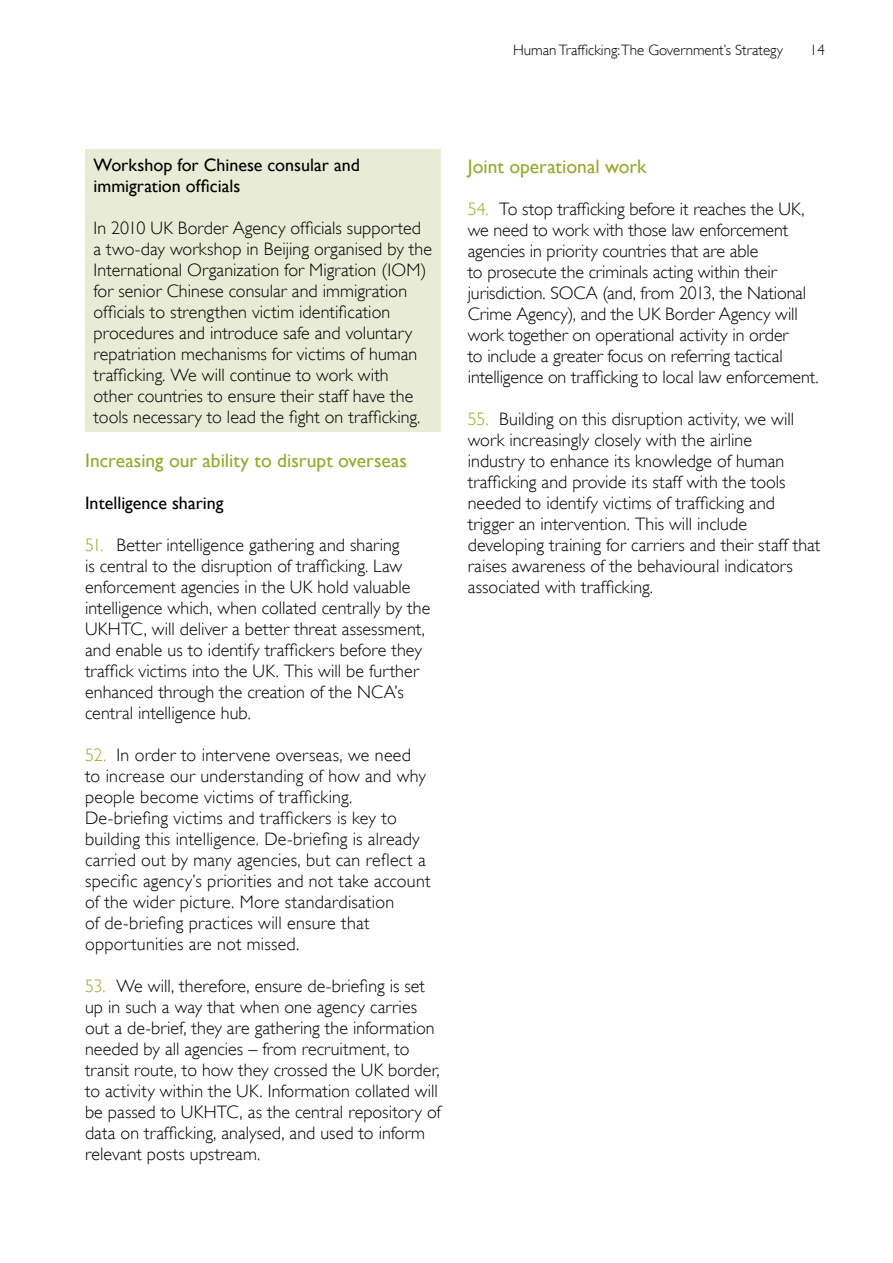
<style>
.page{position:relative;width:893px;height:1263px;background:#fff}
.page>*{position:absolute;margin:0;border:0;box-sizing:border-box;transform-origin:0 0}
._4__B_heading{font:19.5px "Gill Sans";color:#93aa2b}
._6a__Body_copy__numb{font:300 18px/21px "Gill Sans";letter-spacing:.005em;color:#000}
._6__Body_copy{font:300 18px/21px "Gill Sans";letter-spacing:.005em;color:#000}
._5__C_heading{font:18px/21px "Gill Sans";color:#000}
.t1{font:300 15px "Gill Sans";color:#000}
.s1{color:#93aa2b}
</style>
<div class="page">
<div style="left:85px;top:149px;width:356px;height:282px;background:#e8ecd6"></div>
<p class="t1" style="left:513px;top:42px;width:271px">Human Trafficking:The Government’s Strategy</p>
<p class="t1" style="left:810px;top:42px;width:16px">14</p>
<p class="_5__C_heading" style="left:94px;top:154px;width:268px">Workshop for Chinese consular and immigration officials</p>
<p class="_6__Body_copy" style="left:94px;top:217px;width:340px">In 2010 UK Border Agency officials supported a two-day workshop in Beijing organised by the International Organization for Migration (IOM) for senior Chinese consular and immigration officials to strengthen victim identification procedures and introduce safe and voluntary repatriation mechanisms for victims of human trafficking. We will continue to work with other countries to ensure their staff have the tools necessary to lead the fight on trafficking.</p>
<p class="_4__B_heading" style="left:85px;top:449px;width:324px">Increasing our ability to disrupt overseas</p>
<p class="_5__C_heading" style="left:85px;top:492px;width:140px">Intelligence sharing</p>
<p class="_6a__Body_copy__numb" style="left:85px;top:535px;width:347px"><span class="s1">51.</span> Better intelligence gathering and sharing<br>is central to the disruption of trafficking. Law enforcement agencies in the UK hold valuable intelligence which, when collated centrally by the UKHTC, will deliver a better threat assessment, and enable us to identify traffickers before they traffick victims into the UK. This will be further enhanced through the creation of the NCA’s central intelligence hub.</p>
<p class="_6a__Body_copy__numb" style="left:85px;top:745px;width:347px"><span class="s1">52.</span> In order to intervene overseas, we need to increase our understanding of how and why people become victims of trafficking.<br>De-briefing victims and traffickers is key to building this intelligence. De-briefing is already carried out by many agencies, but can reflect a specific agency’s priorities and not take account of the wider picture. More standardisation<br>of de-briefing practices will ensure that opportunities are not missed.</p>
<p class="_6a__Body_copy__numb" style="left:85px;top:976px;width:357px"><span class="s1">53.</span> We will, therefore, ensure de-briefing is set up in such a way that when one agency carries out a de-brief, they are gathering the information needed by all agencies – from recruitment, to transit route, to how they crossed the UK border, to activity within the UK. Information collated will be passed to UKHTC, as the central repository of data on trafficking, analysed, and used to inform relevant posts upstream.</p>
<p class="_4__B_heading" style="left:468px;top:155px;width:180px">Joint operational work</p>
<p class="_6a__Body_copy__numb" style="left:468px;top:199px;width:352px"><span class="s1">54.</span> To stop trafficking before it reaches the UK, we need to work with those law enforcement agencies in priority countries that are able<br>to prosecute the criminals acting within their jurisdiction. SOCA (and, from 2013, the National Crime Agency), and the UK Border Agency will work together on operational activity in order<br>to include a greater focus on referring tactical intelligence on trafficking to local law enforcement.</p>
<p class="_6a__Body_copy__numb" style="left:468px;top:409px;width:354px"><span class="s1">55.</span> Building on this disruption activity, we will work increasingly closely with the airline<br>industry to enhance its knowledge of human trafficking and provide its staff with the tools needed to identify victims of trafficking and trigger an intervention. This will include developing training for carriers and their staff that raises awareness of the behavioural indicators associated with trafficking.</p>
</div>
